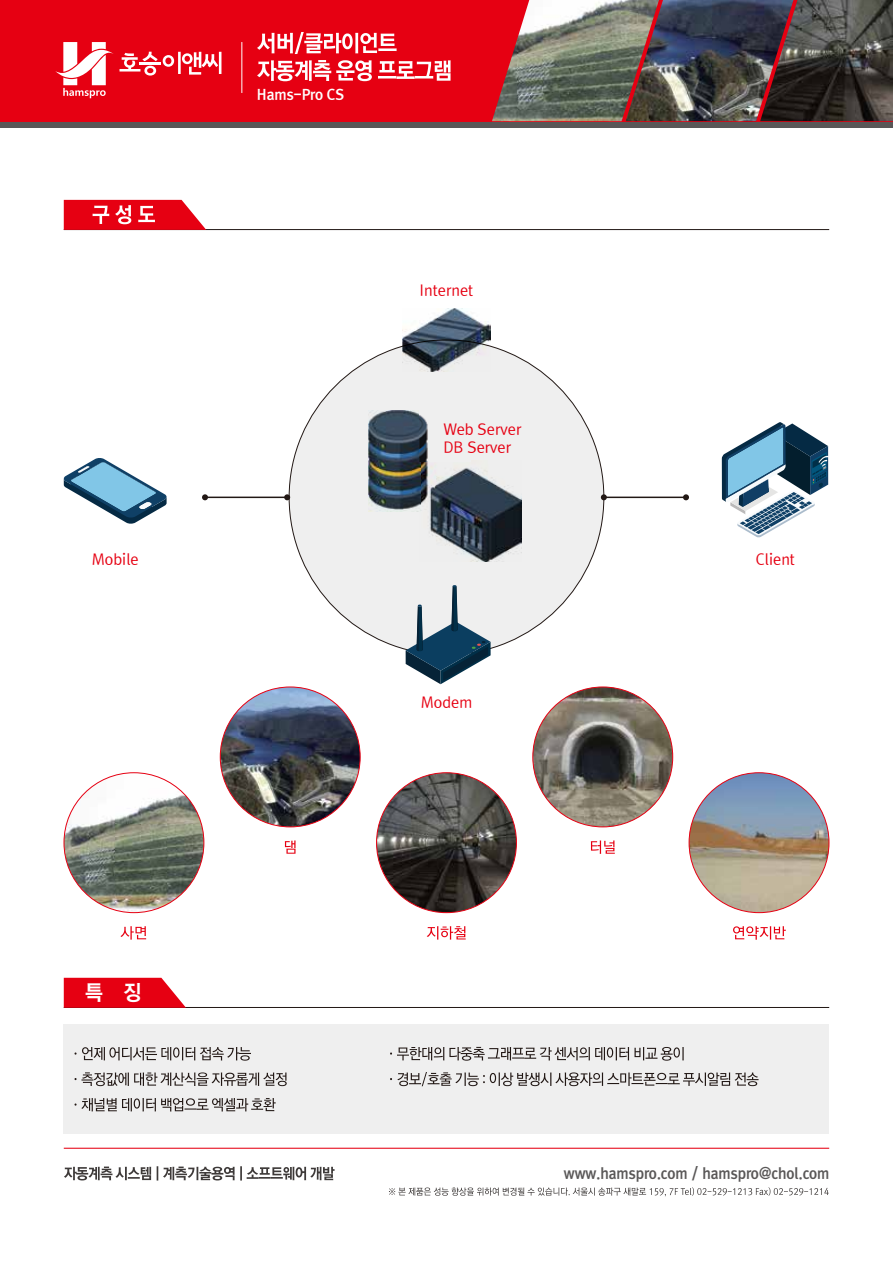
<style>
.page{position:relative;width:893px;height:1263px;background:#fff}
.page>*{position:absolute;margin:0;border:0;box-sizing:border-box;transform-origin:0 0}
.t1{font:21px "Rix Go EB";color:#fff;scale:.95 1}
.t2{font:15px/18px "Rix Go M";color:#e60012}
.t3{font:15px "Rix Go EB";color:#595757;scale:.95 1}
.t4{font:14.25px "Rix Go EB";color:#fff}
</style>
<div class="page">
<div style="left:0;top:0;width:893px;height:128px;background:linear-gradient(to right,#595757,#595757)"></div>
<div style="left:0;top:0;width:893px;height:121px;background:#e60012"></div>
<svg style="left:257px;top:32px;width:140px;height:22px"></svg>
<svg style="left:257px;top:60px;width:194px;height:21px"></svg>
<svg style="left:120px;top:52px;width:101px;height:24px"></svg>
<svg style="left:55px;top:42px;width:59px;height:56px"></svg>
<hr style="left:242px;top:42px;width:1px;height:51px;background:#fff">
<img style="left:492px;top:0;width:134px;height:121px">
<img style="left:626px;top:0;width:134px;height:121px">
<img style="left:760px;top:0;width:133px;height:121px">
<hr style="left:64px;top:229px;width:765px;height:1px;background:#221815">
<svg style="left:64px;top:200px;width:142px;height:30px;background:#e92b3a"></svg>
<div style="left:289px;top:340px;width:315px;height:315px;background:#efefef;border-radius:50%"></div>
<img style="left:420px;top:461px;width:101px;height:100px">
<img style="left:369px;top:410px;width:51px;height:102px">
<img style="left:419px;top:410px;width:9px;height:51px">
<svg style="left:406px;top:585px;width:85px;height:99px"></svg>
<img style="left:402px;top:308px;width:89px;height:63px">
<svg style="left:722px;top:422px;width:107px;height:115px"></svg>
<svg style="left:63px;top:458px;width:104px;height:66px"></svg>
<hr style="left:604px;top:497px;width:82px;height:1px;background:#221815">
<svg style="left:683px;top:494px;width:6px;height:6px"></svg>
<svg style="left:601px;top:494px;width:6px;height:6px"></svg>
<hr style="left:205px;top:497px;width:82px;height:1px;background:#221815">
<svg style="left:284px;top:494px;width:6px;height:6px"></svg>
<svg style="left:202px;top:494px;width:6px;height:6px"></svg>
<hr style="left:64px;top:1007px;width:765px;height:1px;background:#221815">
<svg style="left:64px;top:978px;width:122px;height:30px;background:#e71929"></svg>
<div style="left:64px;top:1025px;width:765px;height:109px;background:#efefef"></div>
<svg style="left:75px;top:1047px;width:176px;height:14px"></svg>
<svg style="left:390px;top:1047px;width:294px;height:14px"></svg>
<svg style="left:75px;top:1072px;width:212px;height:14px"></svg>
<svg style="left:390px;top:1072px;width:368px;height:14px"></svg>
<svg style="left:75px;top:1098px;width:201px;height:13px"></svg>
<img style="left:220px;top:687px;width:140px;height:140px;border-radius:70px">
<svg style="left:285px;top:840px;width:11px;height:14px"></svg>
<img style="left:533px;top:687px;width:140px;height:140px;border-radius:70px">
<svg style="left:591px;top:840px;width:24px;height:14px"></svg>
<img style="left:377px;top:773px;width:139px;height:140px;border-radius:70px">
<svg style="left:427px;top:926px;width:39px;height:13px"></svg>
<img style="left:64px;top:773px;width:140px;height:140px;border-radius:70px">
<svg style="left:120px;top:926px;width:26px;height:13px"></svg>
<img style="left:689px;top:773px;width:140px;height:140px;border-radius:70px">
<svg style="left:733px;top:926px;width:53px;height:14px"></svg>
<svg style="left:64px;top:1166px;width:271px;height:14px"></svg>
<svg style="left:389px;top:1187px;width:440px;height:9px"></svg>
<hr style="left:64px;top:1148px;width:765px;height:1px;background:#e60012">
<p class="t4" style="left:257px;top:85px;width:89px">Hams-Pro CS</p>
<p class="t2" style="left:419px;top:281px;width:55px">Internet</p>
<p class="t2" style="left:443px;top:420px;width:80px">Web Server<br>DB Server</p>
<p class="t2" style="left:92px;top:549px;width:48px">Mobile</p>
<p class="t2" style="left:756px;top:549px;width:41px">Client</p>
<h1 class="t1" style="left:85px;top:978px;width:61px">특 징</h1>
<p class="t2" style="left:421px;top:692px;width:53px">Modem</p>
<p class="t3" style="left:564px;top:1163px;width:281px">www.hamspro.com / hamspro@chol.com</p>
</div>
